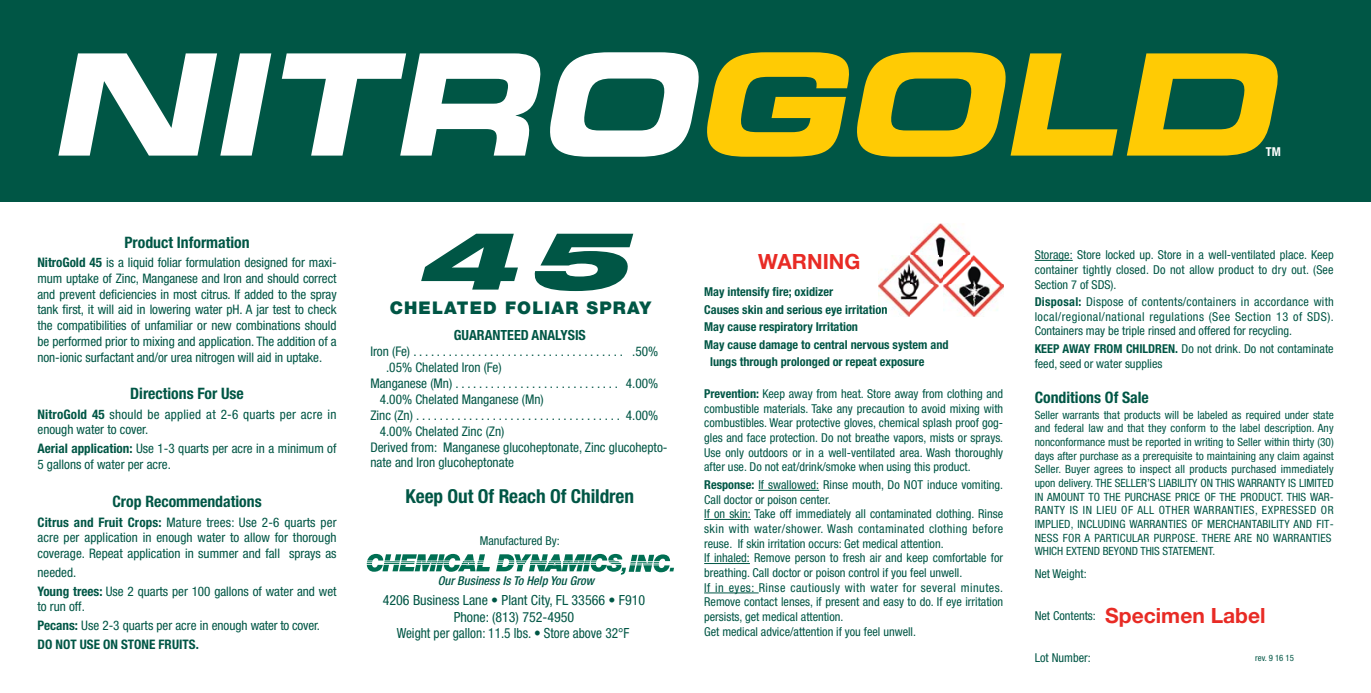
<style>
.page{position:relative;width:1371px;height:693px;background:#fff}
.page>*{position:absolute;margin:0;border:0;box-sizing:border-box;transform-origin:0 0}
.t1{font:italic 900 expanded 80.5px "Helvetica Neue";color:#005645;scale:1.3 1}
.t2{font:700 21px "Helvetica Neue";color:#e82b25}
.t3{font:700 condensed 19.25px "Helvetica Neue";letter-spacing:-.005em;color:#005645}
.t4{font:900 17.5px "Helvetica Neue";letter-spacing:.065em;color:#005645}
.t5{font:700 condensed 15.75px "Helvetica Neue";color:#005645}
.t6{font:condensed 14px/17.5px "Helvetica Neue";color:#005645;text-align:center}
.t7{font:condensed 14px "Helvetica Neue";color:#005645;scale:.95 1}
.t8{font:700 condensed 14px "Helvetica Neue";color:#005645}
.t9{font:condensed 13.3px "Helvetica Neue";color:#005645}
.t10{font:condensed 13.12px/15.8px "Helvetica Neue";color:#005645}
.t11{font:condensed 12.25px/14.7px "Helvetica Neue";color:#005645;text-align:justify}
.t12{font:700 condensed 12.25px "Helvetica Neue";color:#005645}
.t13{font:italic 500 condensed 12.25px "Helvetica Neue";color:#005645}
.t14{font:700 condensed 12.25px "Helvetica Neue";color:#fff}
.t15{font:condensed 11.38px/13.7px "Helvetica Neue";letter-spacing:.005em;color:#005645}
.t16{font:condensed 8.75px "Helvetica Neue";color:#005645}
.s1{font-weight:700}
</style>
<div class="page">
<hr style="left:1034px;top:260px;width:38px;height:1px;background:#005645">
<div style="left:0;top:0;width:1370px;height:201px;background:#005645"></div>
<svg style="left:367px;top:554px;width:123px;height:18px"></svg>
<svg style="left:496px;top:554px;width:178px;height:21px"></svg>
<svg style="left:58px;top:53px;width:213px;height:103px"></svg>
<svg style="left:282px;top:52px;width:835px;height:105px"></svg>
<svg style="left:1126px;top:53px;width:151px;height:103px"></svg>
<hr style="left:758px;top:490px;width:61px;height:1px;background:#005645">
<hr style="left:704px;top:519px;width:46px;height:1px;background:#005645">
<hr style="left:704px;top:563px;width:46px;height:1px;background:#005645">
<hr style="left:704px;top:593px;width:54px;height:1px;background:#005645">
<img style="left:943px;top:256px;width:60px;height:60px">
<img style="left:878px;top:256px;width:60px;height:60px">
<img style="left:910px;top:223px;width:60px;height:60px">
<p class="t5" style="left:124px;top:236px;width:127px">Product Information</p>
<p class="t10" style="left:37px;top:256px;width:301px;text-align:justify"><span class="s1">NitroGold 45</span> is a liquid foliar formulation designed for maxi&shy;mum uptake of Zinc, Manganese and Iron and should correct and prevent deficiencies in most citrus. If added to the spray tank first, it will aid in lowering water pH. A jar test to check the compatibilities of unfamiliar or new combinations should be performed prior to mixing and application. The addition of a non-ionic surfactant and/or urea nitrogen will aid in uptake.</p>
<p class="t5" style="left:130px;top:388px;width:115px">Directions For Use</p>
<p class="t10" style="left:37px;top:407px;width:300px"><span class="s1">NitroGold 45</span> should be applied at 2-6 quarts per acre in enough water to cover.</p>
<p class="t10" style="left:37px;top:442px;width:300px"><span class="s1">Aerial application:</span> Use 1-3 quarts per acre in a minimum of<br>5 gallons of water per acre.</p>
<p class="t5" style="left:112px;top:496px;width:151px">Crop Recommendations</p>
<p class="t10" style="left:37px;top:515px;width:300px;text-align:justify"><span class="s1">Citrus and Fruit Crops:</span> Mature trees: Use 2-6 quarts per acre per application in enough water to allow for thorough coverage. Repeat application in summer and fall sprays as</p>
<p class="t10" style="left:37px;top:564px;width:300px;line-height:18.7px">needed.<br><span class="s1">Young trees:</span> Use 2 quarts per 100 gallons of water and wet</p>
<p class="t10" style="left:37px;top:598px;width:284px;line-height:18.9px">to run off.<br><span class="s1">Pecans:</span> Use 2-3 quarts per acre in enough water to cover.<br><span class="s1">DO NOT USE ON STONE FRUITS.</span></p>
<h1 class="t1" style="left:414px;top:230px;width:180px">45</h1>
<p class="t8" style="left:454px;top:330px;width:133px">GUARANTEED ANALYSIS</p>
<p class="t9" style="left:370px;top:346px;width:289px">Iron (Fe) . . . . . . . . . . . . . . . . . . . . . . . . . . . . . . . . . . . . .50%</p>
<p class="t9" style="left:386px;top:362px;width:117px">.05% Chelated Iron (Fe)</p>
<p class="t9" style="left:370px;top:378px;width:289px">Manganese (Mn) . . . . . . . . . . . . . . . . . . . . . . . . . . . . 4.00%</p>
<p class="t9" style="left:380px;top:394px;width:166px">4.00% Chelated Manganese (Mn)</p>
<p class="t9" style="left:370px;top:410px;width:289px">Zinc (Zn) . . . . . . . . . . . . . . . . . . . . . . . . . . . . . . . . . . . 4.00%</p>
<p class="t9" style="left:380px;top:426px;width:126px">4.00% Chelated Zinc (Zn)</p>
<p class="t9" style="left:370px;top:442px;width:299px">Derived from: Manganese glucoheptonate, Zinc glucohepto-</p>
<p class="t9" style="left:370px;top:458px;width:145px">nate and Iron glucoheptonate</p>
<h3 class="t3" style="left:405px;top:489px;width:230px">Keep Out Of Reach Of Children</h3>
<p class="t11" style="left:480px;top:535px;width:81px">Manufactured By:</p>
<h3 class="t4" style="left:390px;top:302px;width:263px">CHELATED FOLIAR SPRAY</h3>
<p class="t13" style="left:438px;top:577px;width:160px">OurBusiness Is To Help You Grow</p>
<p class="t6" style="left:383px;top:592px;width:264px">4206 Business Lane • Plant City, FL 33566 • F910<br>Phone: (813) 752-4950</p>
<p class="t7" style="left:396px;top:628px;width:246px">Weight per gallon: 11.5 lbs. • Store above 32°F</p>
<p class="t14" style="left:1265px;top:147px;width:16px">TM</p>
<h2 class="t2" style="left:758px;top:254px;width:104px">WARNING</h2>
<p class="t12" style="left:704px;top:288px;width:130px">May intensify fire; oxidizer</p>
<p class="t12" style="left:704px;top:305px;width:185px">Causes skin and serious eye irritation</p>
<p class="t12" style="left:704px;top:323px;width:155px">May cause respiratory Irritation</p>
<p class="t12" style="left:704px;top:340px;width:246px">May cause damage to central nervous system and</p>
<p class="t12" style="left:710px;top:357px;width:216px">lungs through prolonged or repeat exposure</p>
<p class="t11" style="left:704px;top:388px;width:300px"><span class="s1">Prevention:</span> Keep away from heat. Store away from clothing and combustible materials. Take any precaution to avoid mixing with combustibles. Wear protective gloves, chemical splash proof gog&shy;gles and face protection. Do not breathe vapors, mists or sprays.<br>Use only outdoors or in a well-ventilated area. Wash thoroughly after use. Do not eat/drink/smoke when using this product.</p>
<p class="t11" style="left:704px;top:478px;width:300px;text-align:left"><span class="s1">Response:</span> If swallowed: Rinse mouth, Do NOT induce vomiting.<br>Call doctor or poison center.<br>If on skin: Take off immediately all contaminated clothing. Rinse skin with water/shower. Wash contaminated clothing before reuse. If skin irritation occurs: Get medical attention.<br>If inhaled: Remove person to fresh air and keep comfortable for breathing. Call doctor or poison control if you feel unwell.<br>If in eyes: Rinse cautiously with water for several minutes.<br>Remove contact lenses, if present and easy to do. If eye irritation persists, get medical attention.<br>Get medical advice/attention if you feel unwell.</p>
<p class="t11" style="left:1034px;top:249px;width:300px">Storage: Store locked up. Store in a well-ventilated place. Keep container tightly closed. Do not allow product to dry out. (See Section 7 of SDS).</p>
<p class="t11" style="left:1034px;top:296px;width:300px"><span class="s1">Disposal:</span> Dispose of contents/containers in accordance with local/regional/national regulations (See Section 13 of SDS).<br>Containers may be triple rinsed and offered for recycling.</p>
<p class="t11" style="left:1034px;top:343px;width:300px"><span class="s1">KEEP AWAY FROM CHILDREN.</span> Do not drink. Do not contaminate feed, seed or water supplies</p>
<p class="t5" style="left:1034px;top:392px;width:116px">Conditions Of Sale</p>
<p class="t15" style="left:1034px;top:409px;width:300px">Seller warrants that products will be labeled as required under state and federal law and that they conform to the label description. Any nonconformance must be reported in writing to Seller within thirty (30) days after purchase as a prerequisite to maintaining any claim against Seller. Buyer agrees to inspect all products purchased immediately upon delivery. THE SELLER’S LIABILITY ON THIS WARRANTY IS LIMITED IN AMOUNT TO THE PURCHASE PRICE OF THE PRODUCT. THIS WAR-RANTY IS IN LIEU OF ALL OTHER WARRANTIES, EXPRESSED OR IMPLIED, INCLUDING WARRANTIES OF MERCHANTABILITY AND FIT-NESS FOR A PARTICULAR PURPOSE. THERE ARE NO WARRANTIES WHICH EXTEND BEYOND THIS STATEMENT.</p>
<p class="t11" style="left:1034px;top:567px;width:53px">Net Weight:</p>
<p class="t11" style="left:1034px;top:609px;width:63px">Net Contents:</p>
<p class="t11" style="left:1034px;top:651px;width:57px">Lot Number:</p>
<h2 class="t2" style="left:1105px;top:608px;width:162px">Specimen Label</h2>
<p class="t16" style="left:1255px;top:655px;width:40px">rev. 9 16 15</p>
</div>
